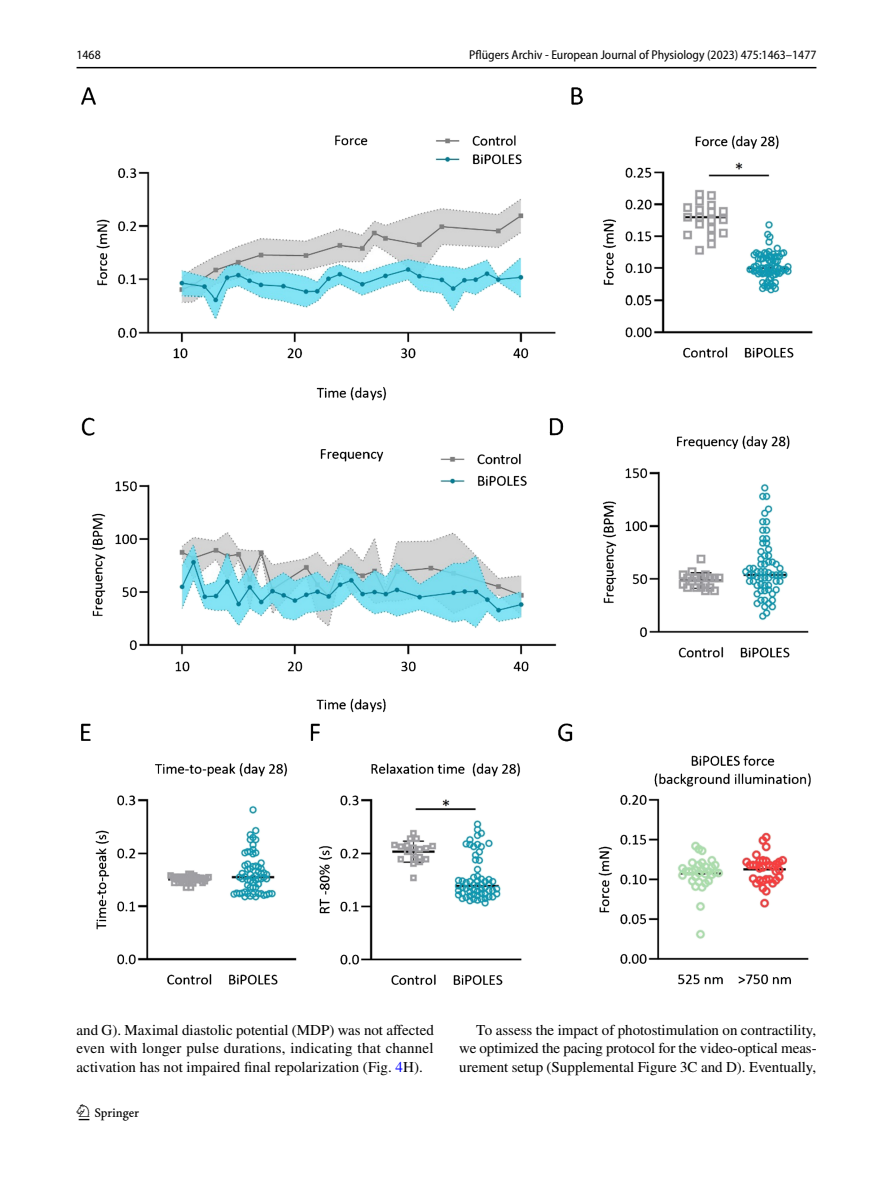
<style>
.page{position:relative;width:893px;height:1187px;background:#fff}
.page>*{position:absolute;margin:0;border:0;box-sizing:border-box;transform-origin:0 0}
.t1{font:22.5px "Springnew Regular 2";color:#000}
.t2{font:15px/18.8px "STIX";color:#000;text-align:justify}
.t3{font:semi-condensed 12.75px "Myriad Pro";color:#000}
.s1{color:#00f}
</style>
<div class="page">
<hr style="left:77px;top:67px;width:739px;height:1px;background:#000">
<img style="left:81px;top:87px;width:731px;height:897px">
<p class="t3" style="left:77px;top:48px;width:26px">1468</p>
<p class="t3" style="left:469px;top:48px;width:349px">Pflügers Archiv - European Journal of Physiology (2023) 475:1463–1477</p>
<p class="t2" style="left:77px;top:1021px;width:359px">and G). Maximal diastolic potential (MDP) was not affected even with longer pulse durations, indicating that channel activation has not impaired final repolarization (Fig. <span class="s1">4</span>H).</p>
<p class="t2" style="left:459px;top:1021px;width:359px;text-indent:17px">To assess the impact of photostimulation on contractility, we optimized the pacing protocol for the video-optical meas&shy;urement setup (Supplemental Figure 3C and D). Eventually,</p>
<h1 class="t1" style="left:79px;top:1104px;width:62px">1 3</h1>
</div>
